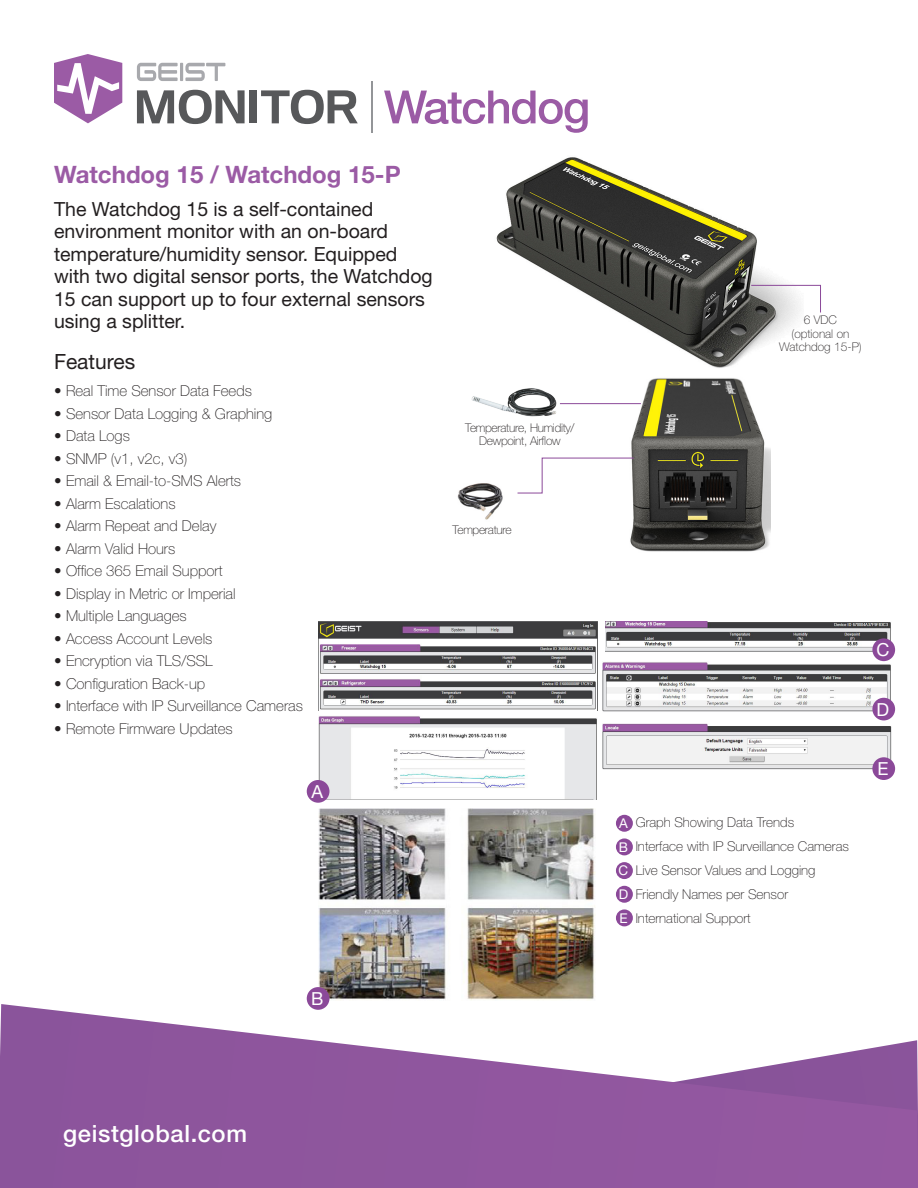
<style>
.page{position:relative;width:918px;height:1188px;background:#fff}
.page>*{position:absolute;margin:0;border:0;box-sizing:border-box;transform-origin:0 0}
.t1{font:700 24px "Helvetica Neue LT Std";color:#9b5ba5}
.t2{font:500 23.7px "Helvetica Neue LT Std";letter-spacing:.03em;color:#fff}
.t3{font:21px "Helvetica Neue LT Std";color:#231f20}
.t4{font:19.5px/22.5px "Helvetica Neue LT Std";color:#231f20}
.t5{font:18px "Helvetica Neue LT Std";color:#fff}
.t6{font:100 15px "Helvetica Neue LT Std";color:#231f20}
.t7{font:100 13.5px "Helvetica Neue LT Std";color:#231f20}
.t8{font:13.5px "Helvetica Neue LT Std";color:#fff}
.t9{font:100 12px/13.5px "Helvetica Neue LT Std";letter-spacing:-.025em;color:#231f20;text-align:center}
.t10{font:100 12px "Helvetica Neue LT Std";color:#231f20}
</style>
<div class="page">
<svg style="left:0;top:1004px;width:918px;height:184px"></svg>
<svg style="left:384px;top:91px;width:204px;height:42px"></svg>
<hr style="left:371px;top:81px;width:1px;height:52px;background:#939598">
<svg style="left:137px;top:63px;width:41px;height:18px"></svg>
<hr style="left:180px;top:63px;width:3px;height:18px;background:#a8a9ad">
<svg style="left:185px;top:63px;width:40px;height:18px"></svg>
<svg style="left:137px;top:90px;width:108px;height:34px"></svg>
<div style="left:249px;top:90px;width:8px;height:33px;background:#57585a"></div>
<svg style="left:261px;top:90px;width:97px;height:34px"></svg>
<svg style="left:54px;top:54px;width:68px;height:69px"></svg>
<img style="left:496px;top:157px;width:308px;height:211px">
<img style="left:620px;top:378px;width:151px;height:174px">
<svg style="left:750px;top:285px;width:71px;height:28px"></svg>
<img style="left:457px;top:483px;width:46px;height:37px">
<img style="left:471px;top:388px;width:90px;height:29px">
<svg style="left:517px;top:457px;width:117px;height:37px"></svg>
<hr style="left:560px;top:403px;width:81px;height:1px;background:#8b4999">
<img style="left:318px;top:808px;width:277px;height:193px">
<img style="left:602px;top:661px;width:290px;height:52px">
<img style="left:602px;top:724px;width:290px;height:46px">
<img style="left:318px;top:621px;width:280px;height:89px">
<img style="left:605px;top:621px;width:286px;height:31px">
<div style="left:307px;top:987px;width:22px;height:23px;background:#8b4999;border-radius:50%"></div>
<div style="left:872px;top:638px;width:23px;height:23px;background:#8b4999;border-radius:50%"></div>
<div style="left:872px;top:698px;width:23px;height:22px;background:#8b4999;border-radius:50%"></div>
<div style="left:872px;top:757px;width:23px;height:23px;background:#8b4999;border-radius:50%"></div>
<div style="left:616px;top:815px;width:17px;height:17px;background:#8b4999;border-radius:50%"></div>
<div style="left:616px;top:838px;width:17px;height:17px;background:#8b4999;border-radius:50%"></div>
<div style="left:616px;top:862px;width:17px;height:17px;background:#8b4999;border-radius:50%"></div>
<div style="left:616px;top:886px;width:17px;height:17px;background:#8b4999;border-radius:50%"></div>
<div style="left:616px;top:909px;width:17px;height:17px;background:#8b4999;border-radius:50%"></div>
<img style="left:318px;top:716px;width:279px;height:84px">
<div style="left:307px;top:780px;width:22px;height:23px;background:#8b4999;border-radius:50%"></div>
<p class="t1" style="left:54px;top:159px;width:348px">Watchdog 15 / Watchdog 15-P</p>
<p class="t4" style="left:54px;top:197px;width:380px">The Watchdog 15 is a self-contained environment monitor with an on-board temperature/humidity sensor. Equipped with two digital sensor ports, the Watchdog 15 can support up to four external sensors using a splitter.</p>
<p class="t3" style="left:54px;top:349px;width:83px">Features</p>
<p class="t6" style="left:54px;top:382px;width:199px">• Real Time Sensor Data Feeds</p>
<p class="t6" style="left:54px;top:405px;width:220px">• Sensor Data Logging &amp; Graphing</p>
<p class="t6" style="left:54px;top:427px;width:77px">• Data Logs</p>
<p class="t6" style="left:54px;top:450px;width:135px">• SNMP (v1, v2c, v3)</p>
<p class="t6" style="left:54px;top:472px;width:189px">• Email &amp; Email-to-SMS Alerts</p>
<p class="t6" style="left:54px;top:495px;width:123px">• Alarm Escalations</p>
<p class="t6" style="left:54px;top:517px;width:164px">• Alarm Repeat and Delay</p>
<p class="t6" style="left:54px;top:540px;width:123px">• Alarm Valid Hours</p>
<p class="t6" style="left:54px;top:562px;width:170px">• Office 365 Email Support</p>
<p class="t6" style="left:54px;top:585px;width:183px">• Display in Metric or Imperial</p>
<p class="t6" style="left:54px;top:607px;width:134px">• Multiple Languages</p>
<p class="t6" style="left:54px;top:630px;width:160px">• Access Account Levels</p>
<p class="t6" style="left:54px;top:652px;width:160px">• Encryption via TLS/SSL</p>
<p class="t6" style="left:54px;top:675px;width:153px">• Configuration Back-up</p>
<p class="t6" style="left:54px;top:697px;width:250px">• Interface with IP Surveillance Cameras</p>
<p class="t6" style="left:54px;top:720px;width:180px">• Remote Firmware Updates</p>
<p class="t5" style="left:311px;top:781px;width:13px">A</p>
<p class="t9" style="left:465px;top:421px;width:111px">Temperature, Humidity/<br>Dewpoint, Airflow</p>
<p class="t9" style="left:453px;top:523px;width:61px">Temperature</p>
<p class="t5" style="left:311px;top:988px;width:14px">B</p>
<p class="t9" style="left:804px;top:313px;width:35px">6 VDC</p>
<p class="t10" style="left:792px;top:327px;width:59px">(optional on</p>
<p class="t10" style="left:779px;top:340px;width:84px">Watchdog 15-P)</p>
<p class="t8" style="left:619px;top:815px;width:10px">A</p>
<p class="t8" style="left:619px;top:839px;width:11px">B</p>
<p class="t8" style="left:619px;top:863px;width:11px">C</p>
<p class="t8" style="left:619px;top:886px;width:11px">D</p>
<p class="t8" style="left:619px;top:910px;width:10px">E</p>
<p class="t7" style="left:636px;top:815px;width:160px">Graph Showing Data Trends</p>
<p class="t7" style="left:636px;top:839px;width:215px">Interface with IP Surveillance Cameras</p>
<p class="t7" style="left:636px;top:863px;width:181px">Live Sensor Values and Logging</p>
<p class="t7" style="left:636px;top:887px;width:154px">Friendly Names per Sensor</p>
<p class="t7" style="left:636px;top:911px;width:117px">International Support</p>
<p class="t5" style="left:876px;top:639px;width:14px">C</p>
<p class="t5" style="left:877px;top:698px;width:14px">D</p>
<p class="t5" style="left:877px;top:758px;width:12px">E</p>
<h2 class="t2" style="left:63px;top:1120px;width:186px">geistglobal.com</h2>
</div>
